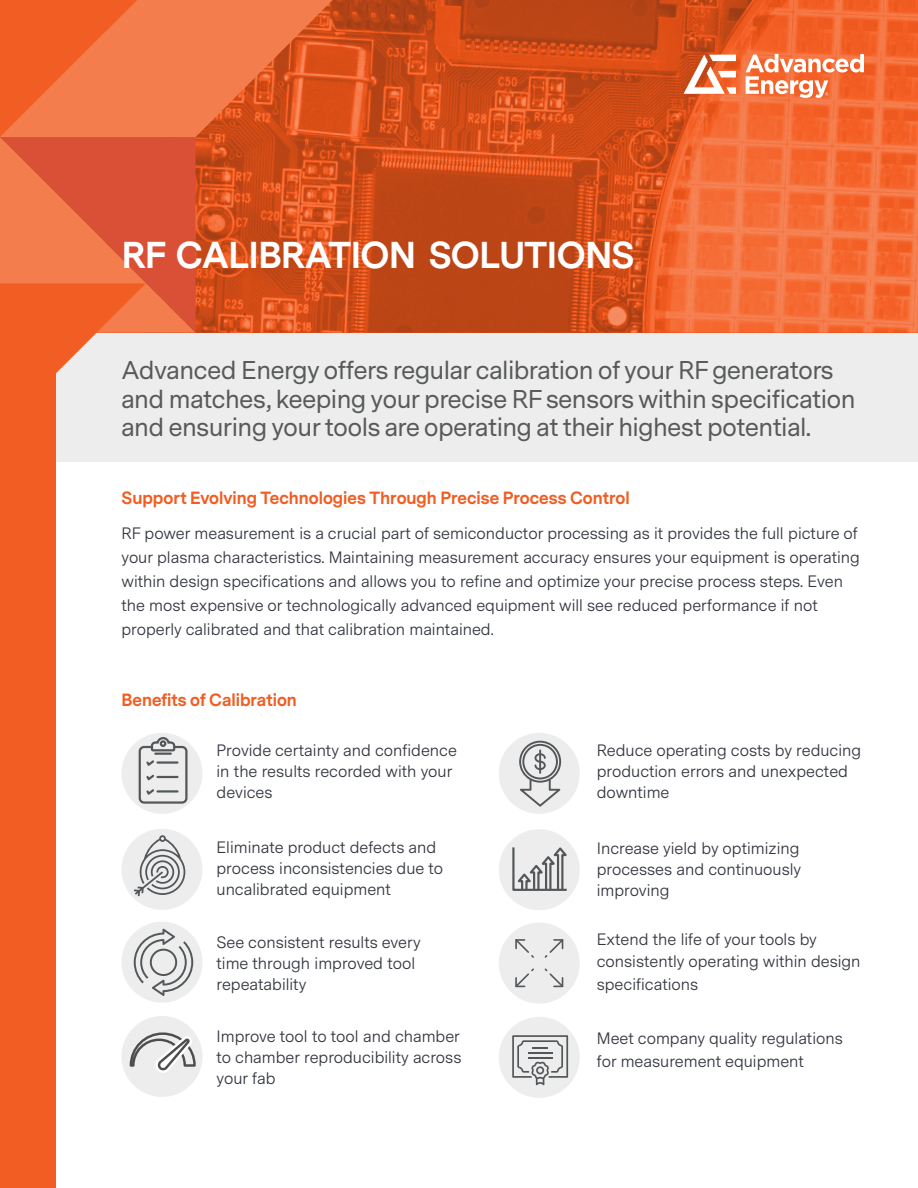
<style>
.page{position:relative;width:918px;height:1188px;background:#fff}
.page>*{position:absolute;margin:0;border:0;box-sizing:border-box;transform-origin:0 0}
.t1{font:700 34.95px "Messina Sans";letter-spacing:-.015em;color:#fff}
.t2{font:24px/28.8px "Messina Sans";color:#58595b}
.t3{font:16.5px/21px "Messina Sans";color:#343741}
.t4{font:700 16.5px "Messina Sans";color:#f15d22}
</style>
<div class="page">
<div style="left:122px;top:829px;width:80px;height:81px;background:#ecedec;border-radius:50%"></div>
<div style="left:499px;top:829px;width:81px;height:81px;background:#ecedec;border-radius:50%"></div>
<div style="left:122px;top:733px;width:80px;height:81px;background:#ecedec;border-radius:50%"></div>
<div style="left:499px;top:923px;width:81px;height:81px;background:#ecedec;border-radius:50%"></div>
<div style="left:122px;top:922px;width:80px;height:81px;background:#ecedec;border-radius:50%"></div>
<div style="left:499px;top:733px;width:81px;height:81px;background:#ecedec;border-radius:50%"></div>
<div style="left:0;top:327px;width:918px;height:135px;background:#ecedec"></div>
<img style="left:196px;top:0;width:722px;height:333px">
<svg style="left:196px;top:0;width:137px;height:137px;background:#e66734"></svg>
<svg style="left:0;top:0;width:196px;height:373px;background:#eb7047"></svg>
<div style="left:0;top:333px;width:56px;height:855px;background:#f15d22"></div>
<svg style="left:684px;top:55px;width:52px;height:39px"></svg>
<svg style="left:746px;top:54px;width:118px;height:44px"></svg>
<div style="left:499px;top:1017px;width:81px;height:81px;background:#ecedec;border-radius:50%"></div>
<div style="left:122px;top:1016px;width:80px;height:81px;background:#ecedec;border-radius:50%"></div>
<div style="left:139px;top:746px;width:49px;height:58px;border:2px solid #53575a;border-radius:4px"></div>
<hr style="left:158px;top:776px;width:20px;height:2px;background:#53575a">
<hr style="left:158px;top:761px;width:20px;height:3px;background:#53575a">
<hr style="left:158px;top:790px;width:20px;height:3px;background:#53575a">
<svg style="left:145px;top:736px;width:31px;height:59px"></svg>
<svg style="left:129px;top:1031px;width:68px;height:42px"></svg>
<svg style="left:134px;top:929px;width:59px;height:67px"></svg>
<svg style="left:134px;top:835px;width:51px;height:61px"></svg>
<svg style="left:512px;top:1035px;width:56px;height:50px"></svg>
<svg style="left:512px;top:847px;width:55px;height:44px"></svg>
<svg style="left:544px;top:968px;width:20px;height:20px"></svg>
<svg style="left:515px;top:968px;width:19px;height:20px"></svg>
<svg style="left:544px;top:939px;width:20px;height:19px"></svg>
<svg style="left:515px;top:939px;width:19px;height:19px"></svg>
<svg style="left:519px;top:741px;width:42px;height:66px"></svg>
<h1 class="t1" style="left:122px;top:230px;width:514px">RF CALIBRATION SOLUTIONS</h1>
<h2 class="t2" style="left:122px;top:356px;width:735px">Advanced Energy offers regular calibration of your RF generators and matches, keeping your precise RF sensors within specification and ensuring your tools are operating at their highest potential.</h2>
<p class="t4" style="left:122px;top:486px;width:510px">Support Evolving Technologies Through Precise Process Control</p>
<p class="t3" style="left:122px;top:522px;width:740px;line-height:24px">RF power measurement is a crucial part of semiconductor processing as it provides the full picture of your plasma characteristics. Maintaining measurement accuracy ensures your equipment is operating within design specifications and allows you to refine and optimize your precise process steps. Even the most expensive or technologically advanced equipment will see reduced performance if not properly calibrated and that calibration maintained.</p>
<p class="t4" style="left:122px;top:688px;width:177px">Benefits of Calibration</p>
<p class="t3" style="left:217px;top:740px;width:242px">Provide certainty and confidence in the results recorded with your devices</p>
<p class="t3" style="left:217px;top:837px;width:228px">Eliminate product defects and process inconsistencies due to uncalibrated equipment</p>
<p class="t3" style="left:217px;top:932px;width:206px">See consistent results every time through improved tool repeatability</p>
<p class="t3" style="left:217px;top:1026px;width:246px;text-align:justify">Improve tool to tool and chamber to chamber reproducibility across your fab</p>
<p class="t3" style="left:597px;top:740px;width:266px">Reduce operating costs by reducing production errors and unexpected downtime</p>
<p class="t3" style="left:597px;top:839px;width:206px;text-align:justify">Increase yield by optimizing processes and continuously improving</p>
<p class="t3" style="left:597px;top:928px;width:265px;line-height:22.5px">Extend the life of your tools by consistently operating within design specifications</p>
<p class="t3" style="left:597px;top:1028px;width:247px;line-height:22.5px">Meet company quality regulations for measurement equipment</p>
</div>
